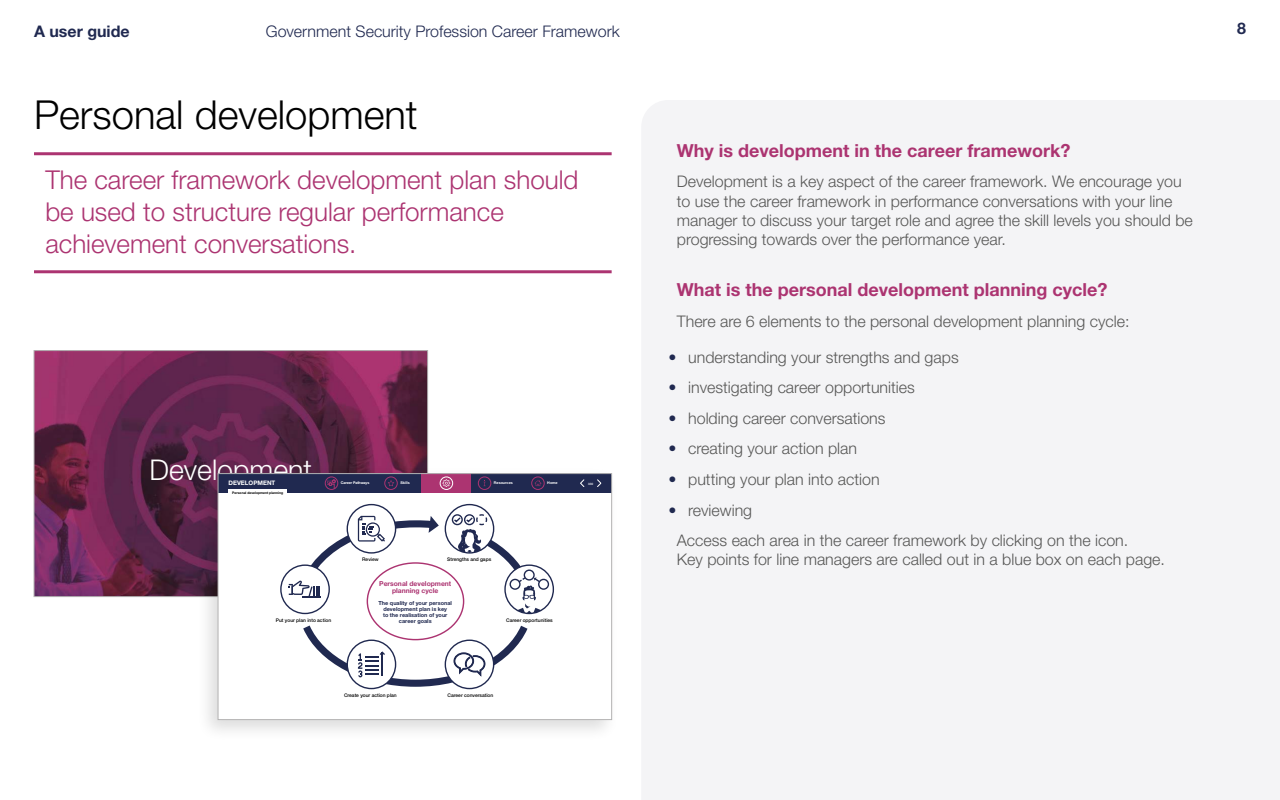
<style>
.page{position:relative;width:1280px;height:800px;background:#fff}
.page>*{position:absolute;margin:0;border:0;box-sizing:border-box;transform-origin:0 0}
.t1{font:300 40px "Helvetica Neue LT Pro";color:#000}
.t2{font:300 28.6px "Helvetica Neue LT Pro";color:#fff}
.Pull_quote_style{font:300 26px/32px "Helvetica Neue LT Pro";color:#ac3471}
.Heading_2{font:700 18px "Helvetica Neue LT Pro";color:#ac3471}
.Body{font:300 16px/19.2px "Helvetica Neue LT Pro";color:#575756}
.t3{font:300 16px "Helvetica Neue LT Pro";color:#202950}
.t4{font:700 16px "Helvetica Neue LT Pro";color:#202950}
.t5{font:700 6.8px/7.4px "Helvetica Neue LT Pro";color:#ac3471;text-align:center}
.t6{font:700 6.2px "Helvetica Neue LT Pro";color:#fff}
.t7{font:700 5.5px/6.1px "Helvetica Neue LT Pro";color:#202950;text-align:center}
.t8{font:500 4.9px "Helvetica Neue LT Pro";color:#000}
.t9{font:700 3.7px "Helvetica Neue LT Pro";color:#fff}
.t10{font:700 3.7px "Helvetica Neue LT Pro";letter-spacing:-.03em;color:#fff}
.t11{font:700 3.4px "Helvetica Neue LT Pro";color:#000}
.t12{font:500 3.1px "Helvetica Neue LT Pro";color:#fff}
.s1{color:#202950}
</style>
<div class="page">
<div style="left:642px;top:100px;width:638px;height:700px;background:#f4f4f6"></div>
<img style="left:36px;top:352px;width:390px;height:243px">
<div style="left:196px;top:466px;width:423px;height:276px;background:#000;opacity:.14"></div>
<div style="left:218px;top:474px;width:394px;height:246px;background:#fff"></div>
<div style="left:569px;top:474px;width:43px;height:19px;background:#202950"></div>
<svg style="left:505px;top:565px;width:48px;height:48px"></svg>
<div style="left:538px;top:579px;width:11px;height:11px;border:1px solid #202950;border-radius:50%"></div>
<svg style="left:281px;top:565px;width:48px;height:48px"></svg>
<svg style="left:289px;top:513px;width:255px;height:177px"></svg>
<div style="left:347px;top:640px;width:49px;height:49px;border:1px solid #202950;border-radius:50%"></div>
<div style="left:218px;top:474px;width:106px;height:19px;background:#202950"></div>
<div style="left:324px;top:474px;width:49px;height:19px;background:#202950"></div>
<svg style="left:327px;top:480px;width:8px;height:8px"></svg>
<div style="left:325px;top:477px;width:13px;height:13px;border:1px solid #ac3471;border-radius:50%"></div>
<div style="left:373px;top:474px;width:49px;height:19px;background:#202950"></div>
<div style="left:384px;top:477px;width:14px;height:13px;border:1px solid #ac3471;border-radius:50%"></div>
<svg style="left:388px;top:480px;width:6px;height:6px"></svg>
<div style="left:422px;top:474px;width:49px;height:19px;background:#ac3471"></div>
<div style="left:440px;top:477px;width:13px;height:13px;border:1px solid #fff;border-radius:50%"></div>
<svg style="left:443px;top:479px;width:7px;height:8px"></svg>
<div style="left:229px;top:489px;width:58px;height:8px;background:#fff"></div>
<div style="left:471px;top:474px;width:49px;height:19px;background:#202950"></div>
<div style="left:478px;top:477px;width:13px;height:13px;border:1px solid #ac3471;border-radius:50%"></div>
<div style="left:520px;top:474px;width:49px;height:19px;background:#202950"></div>
<div style="left:531px;top:477px;width:13px;height:13px;border:1px solid #ac3471;border-radius:50%"></div>
<svg style="left:535px;top:480px;width:6px;height:6px"></svg>
<svg style="left:580px;top:480px;width:4px;height:7px"></svg>
<svg style="left:597px;top:480px;width:4px;height:7px"></svg>
<div style="left:218px;top:473px;width:394px;height:247px;border:1px solid #b3b2b2"></div>
<hr style="left:34px;top:152px;width:578px;height:3px;background:#ac3471">
<hr style="left:34px;top:270px;width:578px;height:3px;background:#ac3471">
<p class="t4" style="left:34px;top:21px;width:97px">A user guide</p>
<p class="t3" style="left:266px;top:22px;width:355px">Government Security Profession Career Framework</p>
<p class="t4" style="left:1237px;top:19px;width:10px">8</p>
<h1 class="t1" style="left:34px;top:90px;width:385px">Personal development</h1>
<p class="Pull_quote_style" style="left:45px;top:163px;width:535px">The career framework development plan should be used to structure regular performance achievement conversations.</p>
<h2 class="t2" style="left:150px;top:452px;width:164px">Development</h2>
<p class="t6" style="left:229px;top:479px;width:48px">DEVELOPMENT</p>
<p class="t12" style="left:588px;top:482px;width:6px">330</p>
<p class="t10" style="left:341px;top:481px;width:30px">Career Pathways</p>
<p class="t9" style="left:400px;top:481px;width:11px">Skills</p>
<p class="t9" style="left:494px;top:481px;width:20px">Resources</p>
<p class="t9" style="left:547px;top:481px;width:12px">Home</p>
<p class="t11" style="left:232px;top:491px;width:52px">Personal development planning</p>
<p class="t8" style="left:276px;top:617px;width:57px">Put your plan into action</p>
<p class="t8" style="left:362px;top:556px;width:18px">Review</p>
<p class="t8" style="left:447px;top:556px;width:46px">Strengths and gaps</p>
<p class="t5" style="left:379px;top:580px;width:74px">Personal development planning cycle</p>
<p class="t7" style="left:379px;top:599px;width:75px">The quality of your personal development plan is key<br>to the realisation of your career goals</p>
<p class="t8" style="left:506px;top:617px;width:48px">Career opportunities</p>
<p class="t8" style="left:344px;top:693px;width:54px">Create your action plan</p>
<p class="t8" style="left:448px;top:693px;width:47px">Career conversation</p>
<h2 class="Heading_2" style="left:677px;top:139px;width:395px">Why is development in the career framework?</h2>
<p class="Body" style="left:677px;top:172px;width:517px">Development is a key aspect of the career framework. We encourage you to use the career framework in performance conversations with your line manager to discuss your target role and agree the skill levels you should be progressing towards over the performance year.</p>
<h2 class="Heading_2" style="left:677px;top:279px;width:432px">What is the personal development planning cycle?</h2>
<p class="Body" style="left:677px;top:311px;width:454px">There are 6 elements to the personal development planning cycle:</p>
<p class="Body" style="left:668px;top:347px;width:292px"><span class="s1">•</span> understanding your strengths and gaps</p>
<p class="Body" style="left:668px;top:378px;width:248px"><span class="s1">•</span> investigating career opportunities</p>
<p class="Body" style="left:668px;top:408px;width:219px"><span class="s1">•</span> holding career conversations</p>
<p class="Body" style="left:668px;top:439px;width:190px"><span class="s1">•</span> creating your action plan</p>
<p class="Body" style="left:668px;top:469px;width:213px"><span class="s1">•</span> putting your plan into action</p>
<p class="Body" style="left:668px;top:500px;width:85px"><span class="s1">•</span> reviewing</p>
<p class="Body" style="left:677px;top:530px;width:490px">Access each area in the career framework by clicking on the icon.<br>Key points for line managers are called out in a blue box on each page.</p>
</div>
